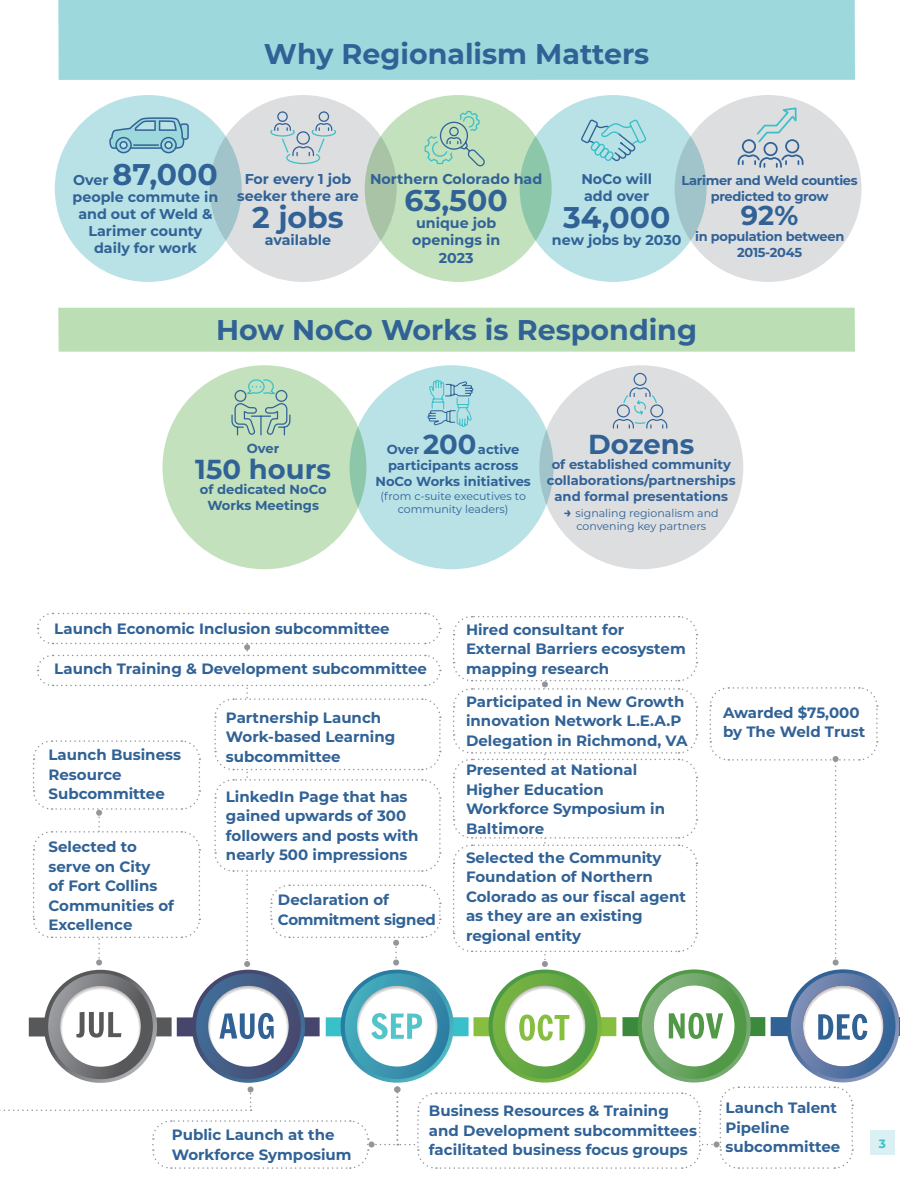
<style>
.page{position:relative;width:918px;height:1188px;background:#fff}
.page>*{position:absolute;margin:0;border:0;box-sizing:border-box;transform-origin:0 0}
.t1{font:700 30px "Montserrat";color:#316296}
.t2{font:700 28.5px "Montserrat";color:#316296}
.t3{font:700 27.45px "Montserrat";color:#316296}
.t4{font:700 27.3px "Montserrat";color:#316296}
.t5{font:700 15px/19.5px "Montserrat";color:#316296}
.t6{font:700 14.25px/17.1px "Montserrat";color:#316296;text-align:center}
.t7{font:700 13.05px/15.8px "Montserrat";color:#316296;text-align:center}
.t8{font:700 13.05px/15.6px "Montserrat";letter-spacing:-.025em;color:#316296;text-align:center}
.t9{font:700 13.05px/15.6px "Montserrat";letter-spacing:-.02em;color:#316296;text-align:center}
.t10{font:700 12px "Montserrat";color:#3bc0c8}
.t11{font:10.95px/13.8px "Montserrat";color:#316296;text-align:center}
.s1{font-size:14.25px}
.s2{font-size:27.45px}
.s3{font-weight:700;font-size:13.05px}
</style>
<div class="page">
<div style="left:55px;top:95px;width:187px;height:187px;background:#b9e2e7;border-radius:50%"></div>
<div style="left:210px;top:95px;width:187px;height:187px;background:#dddee0;border-radius:50%"></div>
<div style="left:365px;top:95px;width:187px;height:187px;background:#c2e1bc;border-radius:50%"></div>
<div style="left:520px;top:95px;width:187px;height:187px;background:#b9e2e7;border-radius:50%"></div>
<div style="left:675px;top:95px;width:187px;height:187px;background:#dddee0;border-radius:50%"></div>
<div style="left:58px;top:0;width:797px;height:80px;background:#9dd8dd"></div>
<div style="left:58px;top:308px;width:797px;height:44px;background:#bbdeb5"></div>
<svg style="left:109px;top:117px;width:80px;height:36px"></svg>
<svg style="left:270px;top:111px;width:66px;height:54px"></svg>
<svg style="left:424px;top:110px;width:61px;height:56px"></svg>
<svg style="left:581px;top:119px;width:66px;height:43px"></svg>
<svg style="left:737px;top:107px;width:67px;height:61px"></svg>
<svg style="left:0;top:612px;width:899px;height:557px"></svg>
<div style="left:162px;top:365px;width:204px;height:204px;background:#c2e1bc;border-radius:50%"></div>
<div style="left:350px;top:365px;width:204px;height:204px;background:#b9e2e7;border-radius:50%"></div>
<div style="left:539px;top:365px;width:204px;height:204px;background:#dddee0;border-radius:50%"></div>
<svg style="left:231px;top:379px;width:60px;height:57px"></svg>
<svg style="left:427px;top:379px;width:47px;height:48px"></svg>
<svg style="left:612px;top:372px;width:56px;height:57px"></svg>
<div style="left:870px;top:1131px;width:25px;height:24px;background:#daf0f2"></div>
<h2 class="t2" style="left:264px;top:33px;width:387px">Why Regionalism Matters</h2>
<h1 class="t1" style="left:73px;top:153px;width:146px"><span class="s1">Over</span> 87,000</h1>
<p class="t6" style="left:73px;top:188px;width:147px">people commute in and out of Weld &amp;<br>Larimer county daily for work</p>
<p class="t6" style="left:237px;top:170px;width:123px">For every 1 job seeker there are</p>
<h1 class="t1" style="left:252px;top:196px;width:93px">2 jobs</h1>
<p class="t6" style="left:265px;top:231px;width:68px">available</p>
<p class="t6" style="left:370px;top:170px;width:174px">Northern Colorado had</p>
<h1 class="t1" style="left:405px;top:179px;width:105px">63,500</h1>
<p class="t6" style="left:412px;top:214px;width:89px">unique job openings in<br>2023</p>
<p class="t6" style="left:581px;top:170px;width:72px;text-align:left">NoCo will add over</p>
<h1 class="t1" style="left:563px;top:196px;width:109px">34,000</h1>
<p class="t6" style="left:552px;top:231px;width:131px">new jobs by 2030</p>
<p class="t8" style="left:682px;top:172px;width:178px">Larimer and Weld counties predicted to grow</p>
<h3 class="t4" style="left:741px;top:196px;width:59px">92%</h3>
<p class="t9" style="left:695px;top:228px;width:151px">in population between<br>2015-2045</p>
<h2 class="t2" style="left:216px;top:309px;width:482px">How NoCo Works is Responding</h2>
<p class="t7" style="left:247px;top:440px;width:34px">Over</p>
<h3 class="t3" style="left:195px;top:449px;width:137px">150 hours</h3>
<p class="t7" style="left:200px;top:481px;width:128px">of dedicated NoCo<br>Works Meetings</p>
<p class="t7" style="left:375px;top:441px;width:157px">Over <span class="s2">200</span>active participants across<br>NoCo Works initiatives</p>
<p class="t11" style="left:380px;top:488px;width:147px">(from c-suite executives to community leaders)</p>
<h3 class="t3" style="left:588px;top:424px;width:108px">Dozens</h3>
<p class="t7" style="left:547px;top:456px;width:191px">of established community collaborations/partnerships and formal presentations</p>
<p class="t11" style="left:564px;top:505px;width:156px"><span class="s3">→</span> signaling regionalism and convening key partners</p>
<p class="t5" style="left:54px;top:619px;width:337px">Launch Economic Inclusion subcommittee</p>
<p class="t5" style="left:54px;top:658px;width:374px">Launch Training &amp; Development subcommittee</p>
<p class="t5" style="left:48px;top:744px;width:134px">Launch Business<br>Resource<br>Subcommittee</p>
<p class="t5" style="left:48px;top:837px;width:127px">Selected to serve on City<br>of Fort Collins<br>Communities of<br>Excellence</p>
<p class="t5" style="left:226px;top:707px;width:171px">Partnership Launch<br>Work-based Learning subcommittee</p>
<p class="t5" style="left:226px;top:786px;width:194px">LinkedIn Page that has gained upwards of 300 followers and posts with nearly 500 impressions</p>
<p class="t5" style="left:278px;top:890px;width:159px">Declaration of<br>Commitment signed</p>
<p class="t5" style="left:466px;top:619px;width:221px">Hired consultant for<br>External Barriers ecosystem mapping research</p>
<p class="t5" style="left:466px;top:691px;width:223px">Participated in New Growth innovation Network L.E.A.P<br>Delegation in Richmond, VA</p>
<p class="t5" style="left:466px;top:759px;width:201px">Presented at National<br>Higher Education<br>Workforce Symposium in<br>Baltimore</p>
<p class="t5" style="left:466px;top:847px;width:221px">Selected the Community<br>Foundation of Northern<br>Colorado as our fiscal agent as they are an existing regional entity</p>
<p class="t5" style="left:723px;top:702px;width:144px">Awarded $75,000 by The Weld Trust</p>
<p class="t5" style="left:172px;top:1125px;width:181px">Public Launch at the<br>Workforce Symposium</p>
<p class="t5" style="left:429px;top:1101px;width:270px">Business Resources &amp; Training and Development subcommittees facilitated business focus groups</p>
<p class="t5" style="left:726px;top:1098px;width:116px">Launch Talent<br>Pipeline subcommittee</p>
<p class="t10" style="left:879px;top:1135px;width:9px">3</p>
</div>
